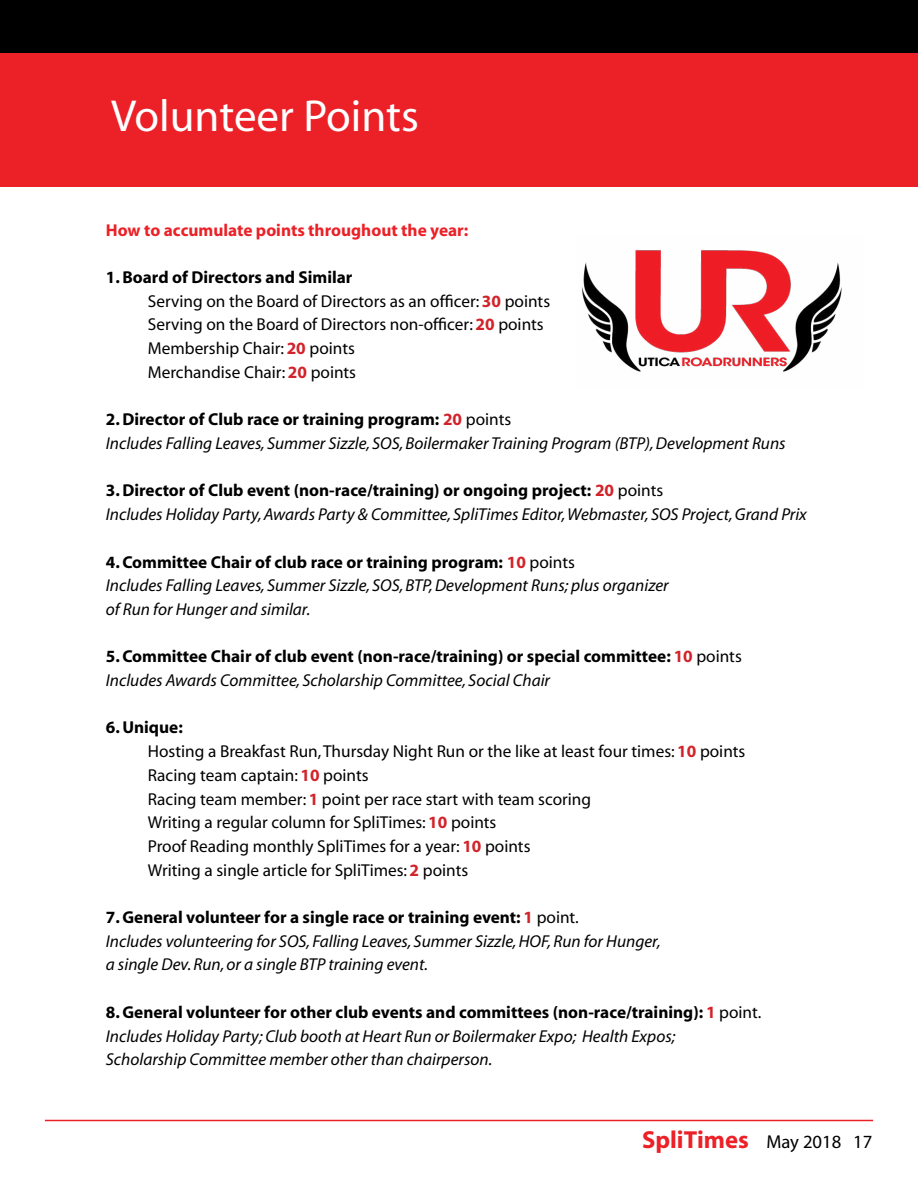
<style>
.page{position:relative;width:918px;height:1188px;background:#fff}
.page>*{position:absolute;margin:0;border:0;box-sizing:border-box;transform-origin:0 0}
.t1{font:45px "Myriad";color:#fff}
.t2{font:700 24.75px "Myriad";color:#ec2027}
.t3{font:italic 17.25px/23.7px "Myriad";color:#000}
.t4{font:17.25px/23.7px "Myriad";color:#000}
.t5{font:700 17.25px/23.7px "Myriad";color:#000}
.t6{font:700 17.25px "Myriad";color:#ec2027}
.s1{font-weight:700}
.s2{font-weight:700;color:#d2232a}
.s3{font-weight:700;font-style:normal}
.s4{font-weight:700;font-style:normal;color:#d2232a}
.s5{font-style:normal}
.s6{color:#d2232a}
.s7{font-weight:400}
.s8{font-weight:400;font-style:italic}
.s9{font-weight:400;font-size:18.75px;color:#000}
</style>
<div class="page">
<div style="left:0;top:53px;width:918px;height:134px;background:#ec2027"></div>
<div style="left:0;top:0;width:918px;height:52px;background:#000"></div>
<img style="left:582px;top:249px;width:260px;height:123px">
<hr style="left:45px;top:1120px;width:828px;height:1px;background:#ec2027">
<h1 class="t1" style="left:111px;top:94px;width:309px">Volunteer Points</h1>
<p class="t6" style="left:106px;top:221px;width:364px">How to accumulate points throughout the year:</p>
<p class="t4" style="left:148px;top:266px;width:404px;text-indent:-42px"><span class="s1">1. Board of Directors and Similar<br></span>Serving on the Board of Directors as an officer: <span class="s2">30</span> points Serving on the Board of Directors non-officer: <span class="s2">20</span> points Membership Chair: <span class="s2">20</span> points<br>Merchandise Chair: <span class="s2">20</span> points</p>
<p class="t3" style="left:106px;top:408px;width:681px"><span class="s3">2. Director of Club race or training program:</span> <span class="s4">20</span> <span class="s5">points<br></span>Includes Falling Leaves, Summer Sizzle, SOS, Boilermaker Training Program (BTP), Development Runs</p>
<p class="t3" style="left:106px;top:480px;width:703px"><span class="s3">3. Director of Club event (non-race/training) or ongoing project:</span> <span class="s4">20</span> <span class="s5">points<br></span>Includes Holiday Party, Awards Party &amp; Committee, SpliTimes Editor, Webmaster, SOS Project, Grand Prix</p>
<p class="t3" style="left:106px;top:551px;width:564px"><span class="s3">4. Committee Chair of club race or training program:</span> <span class="s4">10</span> <span class="s5">points<br></span>Includes Falling Leaves, Summer Sizzle, SOS, BTP, Development Runs; plus organizer of Run for Hunger and similar.</p>
<p class="t5" style="left:106px;top:645px;width:638px">5. Committee Chair of club event (non-race/training) or special committee: <span class="s6">10</span> <span class="s7">points<br></span><span class="s8">Includes Awards Committee, Scholarship Committee, Social Chair</span></p>
<p class="t4" style="left:148px;top:717px;width:599px;text-indent:-42px"><span class="s1">6. Unique:<br></span>Hosting a Breakfast Run, Thursday Night Run or the like at least four times: <span class="s2">10</span> points Racing team captain: <span class="s2">10</span> points<br>Racing team member: <span class="s2">1</span> point per race start with team scoring<br>Writing a regular column for SpliTimes: <span class="s2">10</span> points<br>Proof Reading monthly SpliTimes for a year: <span class="s2">10</span> points<br>Writing a single article for SpliTimes: <span class="s2">2</span> points</p>
<p class="t3" style="left:106px;top:906px;width:556px"><span class="s3">7. General volunteer for a single race or training event:</span> <span class="s4">1</span> <span class="s5">point.<br></span>Includes volunteering for SOS, Falling Leaves, Summer Sizzle, HOF, Run for Hunger, a single Dev. Run, or a single BTP training event.</p>
<p class="t3" style="left:106px;top:1001px;width:657px"><span class="s3">8. General volunteer for other club events and committees (non-race/training):</span> <span class="s4">1</span> <span class="s5">point.<br></span>Includes Holiday Party; Club booth at Heart Run or Boilermaker Expo; Health Expos;<br>Scholarship Committee member other than chairperson.</p>
<h2 class="t2" style="left:642px;top:1127px;width:232px">SpliTimes <span class="s9">May 2018 17</span></h2>
</div>
